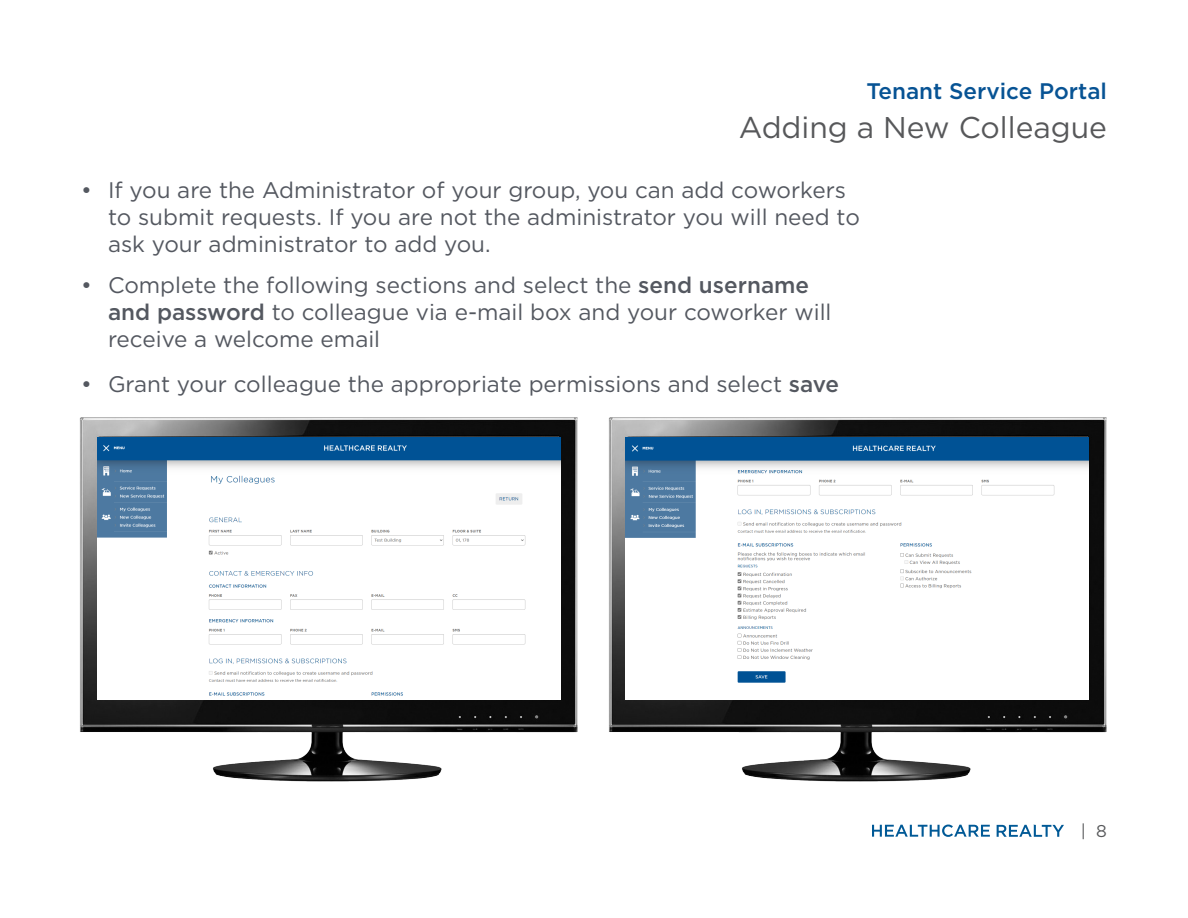
<style>
.page{position:relative;width:1188px;height:918px;background:#fff}
.page>*{position:absolute;margin:0;border:0;box-sizing:border-box;transform-origin:0 0}
.t1{font:30px "Gotham";color:#57585a}
.t2{font:22.5px/27px "Gotham";color:#545860}
.t3{font:500 22.5px "Gotham";color:#075394}
.t4{font:17.1px "Gotham";color:#58595b}
.s1{font-weight:500}
</style>
<div class="page">
<svg style="left:872px;top:825px;width:118px;height:12px"></svg>
<svg style="left:997px;top:825px;width:67px;height:12px"></svg>
<img style="left:608px;top:417px;width:499px;height:365px">
<img style="left:626px;top:437px;width:463px;height:262px">
<img style="left:79px;top:417px;width:499px;height:365px">
<img style="left:97px;top:437px;width:463px;height:262px">
<p class="t3" style="left:866px;top:76px;width:242px">Tenant Service Portal</p>
<p class="t1" style="left:739px;top:108px;width:370px">Adding a New Colleague</p>
<p class="t2" style="left:108px;top:176px;width:753px;text-indent:-27px">• If you are the Administrator of your group, you can add coworkers to submit requests. If you are not the administrator you will need to ask your administrator to add you.</p>
<p class="t2" style="left:108px;top:271px;width:725px;text-indent:-27px">• Complete the following sections and select the <span class="s1">send username and password</span> to colleague via e-mail box and your coworker will receive a welcome email</p>
<p class="t2" style="left:81px;top:370px;width:760px">• Grant your colleague the appropriate permissions and select <span class="s1">save</span></p>
<p class="t4" style="left:1081px;top:820px;width:28px">| 8</p>
</div>
